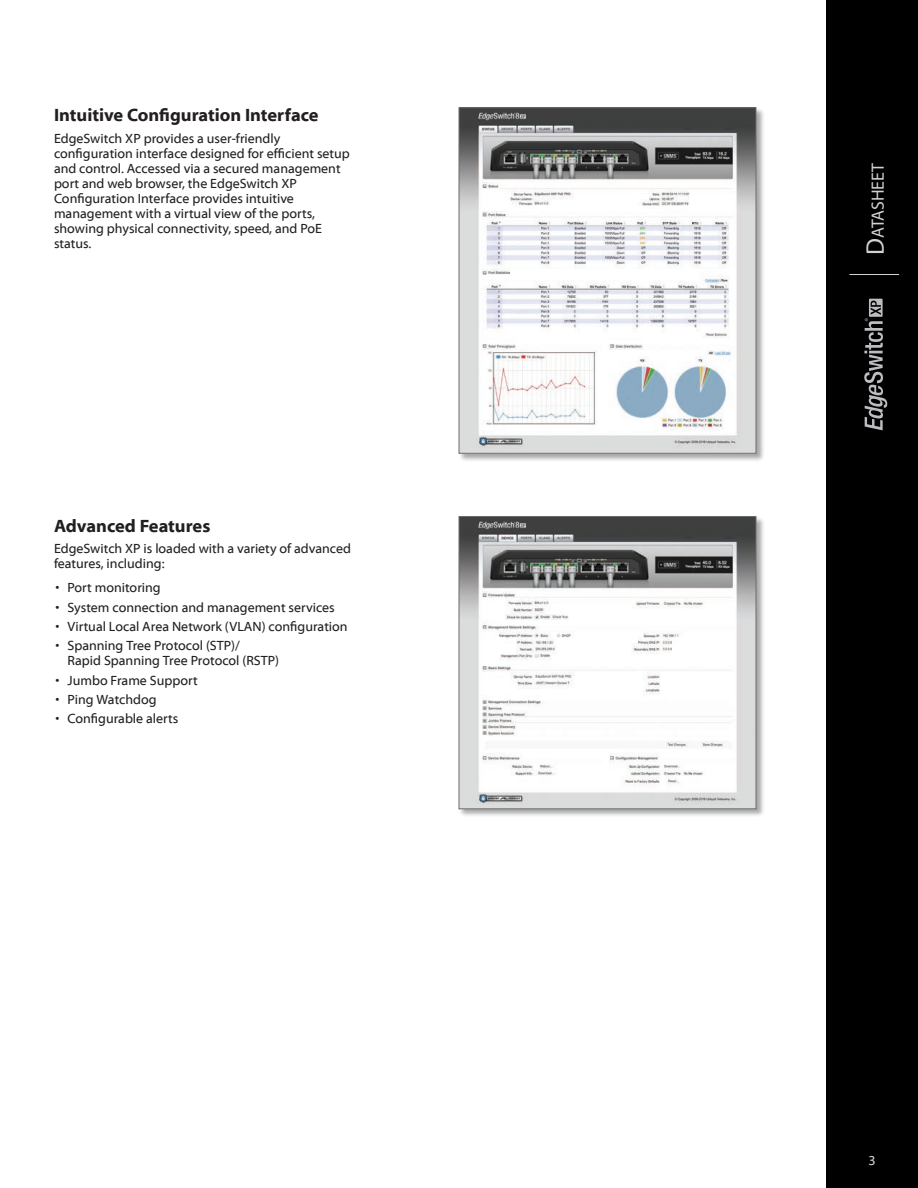
<style>
.page{position:relative;width:918px;height:1188px;background:#fff}
.page>*{position:absolute;margin:0;border:0;box-sizing:border-box;transform-origin:0 0}
.Heading_2{font:700 18px "Myriad Web Pro";color:#231f20}
.t1{font:17.85px "Myriad Pro";color:#d1d2d4}
.Body{font:13.5px/15px "Myriad Web Pro";color:#231f20}
.t2{font:13.5px "Myriad Web Pro";color:#d1d2d4}
.s1{font-size:25.5px}
</style>
<div class="page">
<div style="left:826px;top:0;width:92px;height:1188px;background:#000001"></div>
<hr style="left:849px;top:274px;width:50px;height:1px;background:#d1d2d4">
<svg style="left:864px;top:299px;width:23px;height:131px"></svg>
<div style="left:458px;top:516px;width:307px;height:302px;background:#231f20;opacity:.4"></div>
<img style="left:461px;top:518px;width:293px;height:289px">
<div style="left:459px;top:516px;width:297px;height:293px;border:1px solid #6c6d70"></div>
<div style="left:458px;top:107px;width:307px;height:355px;background:#231f20;opacity:.4"></div>
<img style="left:461px;top:110px;width:293px;height:341px">
<div style="left:459px;top:108px;width:297px;height:345px;border:1px solid #6c6d70"></div>
<p class="Heading_2" style="left:54px;top:105px;width:266px">Intuitive Configuration Interface</p>
<p class="Body" style="left:54px;top:131px;width:297px">EdgeSwitch XP provides a user‑friendly configuration interface designed for efficient setup and control. Accessed via a secured management port and web browser, the EdgeSwitch XP Configuration Interface provides intuitive management with a virtual view of the ports, showing physical connectivity, speed, and PoE status.</p>
<p class="Heading_2" style="left:54px;top:516px;width:158px">Advanced Features</p>
<p class="Body" style="left:54px;top:542px;width:298px">EdgeSwitch XP is loaded with a variety of advanced features, including:</p>
<p class="Body" style="left:56px;top:581px;width:107px">• Port monitoring</p>
<p class="Body" style="left:56px;top:600px;width:281px">• System connection and management services</p>
<p class="Body" style="left:56px;top:619px;width:294px">• Virtual Local Area Network (VLAN) configuration</p>
<p class="Body" style="left:68px;top:639px;width:213px;text-indent:-12px">• Spanning Tree Protocol (STP)/<br>Rapid Spanning Tree Protocol (RSTP)</p>
<p class="Body" style="left:56px;top:673px;width:144px">• Jumbo Frame Support</p>
<p class="Body" style="left:56px;top:692px;width:103px">• Ping Watchdog</p>
<p class="Body" style="left:56px;top:711px;width:124px">• Configurable alerts</p>
<h2 class="t1" style="left:867px;top:255px;width:94px;rotate:-90deg"><span class="s1">D</span>atasheet</h2>
<p class="t2" style="left:869px;top:1153px;width:9px">3</p>
</div>
